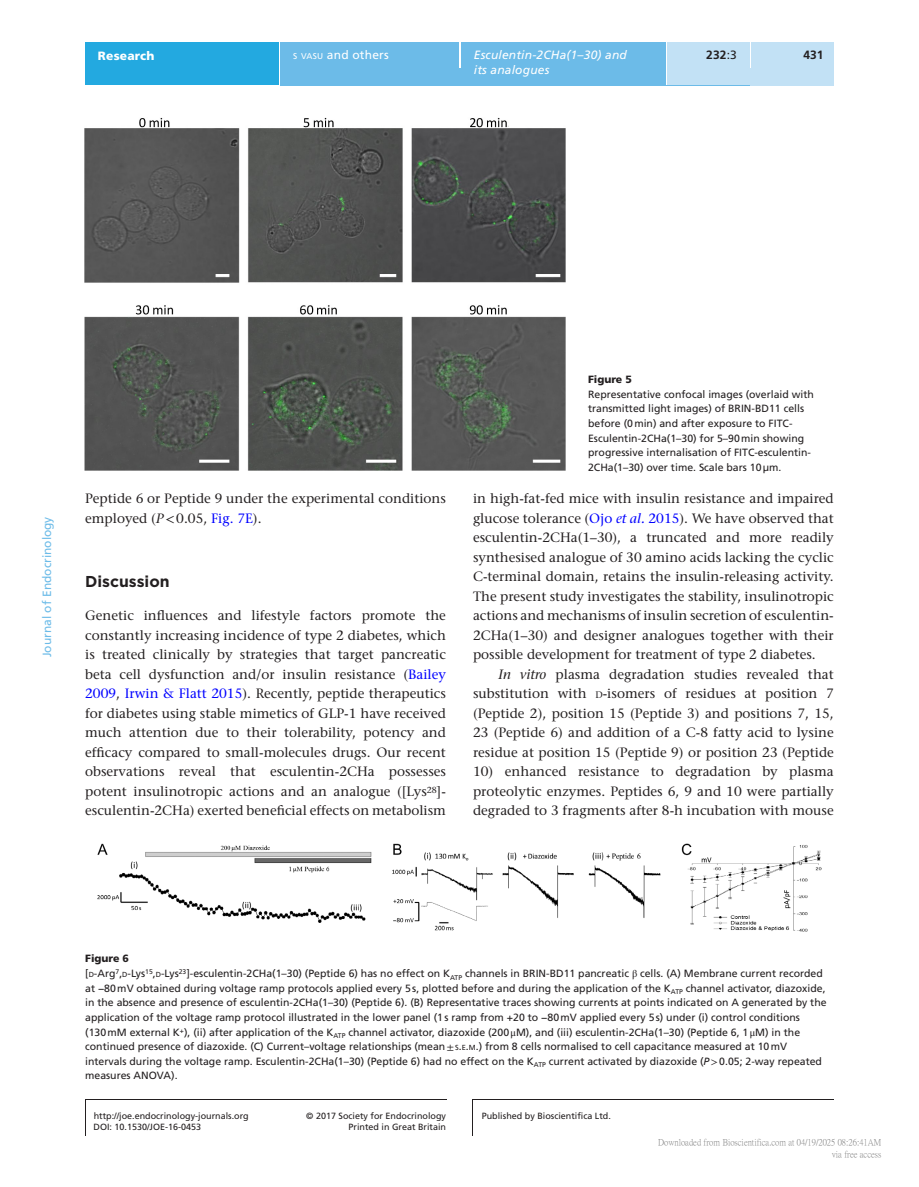
<style>
.page{position:relative;width:919px;height:1187px;background:#fff}
.page>*{position:absolute;margin:0;border:0;box-sizing:border-box;transform-origin:0 0}
.t1{font:700 15.75px "Gotham";color:#231f20}
.TXT{font:500 13.5px/19.5px "Stone Serif Std";color:#231f20;text-align:justify}
.TXI{font:500 13.5px/19.5px "Stone Serif Std";color:#231f20;text-align:justify}
.t2{font:italic 12px "Frutiger LT Std";letter-spacing:.015em;color:#fff}
.t3{font:12px "Frutiger LT Std";color:#6cbbe8}
.t4{font:12px "Frutiger LT Std";letter-spacing:.015em;color:#fff}
.t5{font:900 12px "Frutiger LT Std";letter-spacing:.015em;color:#fff}
.t6{font:700 12px "Frutiger LT Std";letter-spacing:.005em;color:#231f20}
.FC{font:10.5px/14.7px "Frutiger LT Std";color:#231f20}
.FC-2{font:900 10.5px "Frutiger LT Std";color:#231f20}
.t7{font:9px/11.2px "Frutiger LT Std";color:#231f20;text-align:right}
.t8{font:9px/12px "P Ming Li U";color:rgb(0 0 0/.5);text-align:right}
.s1{font-size:8.4px}
.s2{font-weight:400}
.s3{font-style:italic}
.s4{font-family:"STIX General";font-weight:400}
.s5{color:#00f}
.s6{font-style:italic;color:#00f}
.s7{font-size:9.45px}
.s8{font-size:7.35px}
.s9{font-family:"STIX General"}
.s10{font-style:inherit}
</style>
<div class="page">
<div style="left:85px;top:43px;width:194px;height:42px;background:#23a9e0"></div>
<div style="left:280px;top:51px;width:553px;height:34px;background:#6cbbe8"></div>
<div style="left:280px;top:43px;width:179px;height:8px;background:#6cbbe8"></div>
<hr style="left:459px;top:42px;width:2px;height:26px;background:#fff">
<div style="left:461px;top:43px;width:205px;height:42px;background:#6cbbe8"></div>
<hr style="left:666px;top:43px;width:1px;height:42px;background:#fff">
<div style="left:667px;top:43px;width:83px;height:42px;background:#c2e1f5"></div>
<div style="left:750px;top:68px;width:83px;height:17px;background:#c2e1f5"></div>
<svg style="left:750px;top:51px;width:1px;height:17px"></svg>
<div style="left:751px;top:42px;width:82px;height:26px;background:#c2e1f5"></div>
<hr style="left:85px;top:1099px;width:1px;height:36px;background:#231f20">
<hr style="left:472px;top:1099px;width:1px;height:36px;background:#231f20">
<hr style="left:85px;top:1099px;width:361px;height:1px;background:#231f20">
<hr style="left:472px;top:1099px;width:361px;height:1px;background:#231f20">
<img style="left:85px;top:117px;width:480px;height:354px">
<img style="left:98px;top:843px;width:723px;height:88px">
<p class="t5" style="left:98px;top:48px;width:58px">Research</p>
<p class="t4" style="left:293px;top:48px;width:97px"><span class="s1">S VASU</span> and others</p>
<p class="t2" style="left:474px;top:48px;width:155px">Esculentin-2CHa(1–30) and</p>
<p class="t6" style="left:803px;top:48px;width:22px">431</p>
<p class="t2" style="left:474px;top:63px;width:77px">its analogues</p>
<p class="t6" style="left:706px;top:48px;width:32px">232<span class="s2">:3</span></p>
<p class="t3" style="left:40px;top:657px;width:142px;rotate:-90deg">Journal of Endocrinology</p>
<p class="TXT" style="left:85px;top:489px;width:362px">Peptide 6 or Peptide 9 under the experimental conditions employed (<span class="s3">P</span><span class="s4">&lt;</span>0.05, <span class="s5">Fig. 7E</span>).</p>
<h1 class="t1" style="left:85px;top:570px;width:86px">Discussion</h1>
<p class="TXT" style="left:85px;top:606px;width:362px">Genetic influences and lifestyle factors promote the constantly increasing incidence of type 2 diabetes, which is treated clinically by strategies that target pancreatic beta cell dysfunction and/or insulin resistance (<span class="s5">Bailey 2009</span>, <span class="s5">Irwin &amp; Flatt 2015</span>). Recently, peptide therapeutics for diabetes using stable mimetics of GLP-1 have received much attention due to their tolerability, potency and efficacy compared to small-molecules drugs. Our recent observations reveal that esculentin-2CHa possesses potent insulinotropic actions and an analogue ([Lys<sup>28</sup>]- esculentin-2CHa) exerted beneficial effects on metabolism</p>
<p class="FC-2" style="left:588px;top:373px;width:45px">Figure 5</p>
<p class="FC" style="left:588px;top:386px;width:227px">Representative confocal images (overlaid with transmitted light images) of BRIN-BD11 cells before (0min) and after exposure to FITC-Esculentin-2CHa(1–30) for 5–90min showing progressive internalisation of FITC-esculentin-2CHa(1–30) over time. Scale bars 10µm.</p>
<p class="TXT" style="left:473px;top:489px;width:362px">in high-fat-fed mice with insulin resistance and impaired glucose tolerance (<span class="s5">Ojo</span> <span class="s6">et al.</span> <span class="s5">2015</span>). We have observed that esculentin-2CHa(1–30), a truncated and more readily synthesised analogue of 30 amino acids lacking the cyclic C-terminal domain, retains the insulin-releasing activity.<br>The present study investigates the stability, insulinotropic actions and mechanisms of insulin secretion of esculentin-2CHa(1–30) and designer analogues together with their possible development for treatment of type 2 diabetes.</p>
<p class="TXI" style="left:473px;top:664px;width:362px;text-indent:26px"><span class="s3">In vitro</span> plasma degradation studies revealed that substitution with <span class="s7">d</span>-isomers of residues at position 7 (Peptide 2), position 15 (Peptide 3) and positions 7, 15, 23 (Peptide 6) and addition of a C-8 fatty acid to lysine residue at position 15 (Peptide 9) or position 23 (Peptide</p>
<p class="TXI" style="left:473px;top:762px;width:362px">10) enhanced resistance to degradation by plasma proteolytic enzymes. Peptides 6, 9 and 10 were partially degraded to 3 fragments after 8-h incubation with mouse</p>
<p class="FC-2" style="left:85px;top:952px;width:45px">Figure 6</p>
<p class="FC" style="left:85px;top:965px;width:742px">[<span class="s8">D</span>-Arg<sup>7</sup>,<span class="s8">D</span>-Lys<sup>15</sup>,<span class="s8">D</span>-Lys<sup>23</sup>]-esculentin-2CHa(1–30) (Peptide 6) has no effect on K<sub>ATP</sub> channels in BRIN-BD11 pancreatic <span class="s9">β</span> cells. (A) Membrane current recorded at −80mV obtained during voltage ramp protocols applied every 5s, plotted before and during the application of the K<sub>ATP</sub> channel activator, diazoxide, in the absence and presence of esculentin-2CHa(1–30) (Peptide 6). (B) Representative traces showing currents at points indicated on A generated by the application of the voltage ramp protocol illustrated in the lower panel (1s ramp from +20 to −80mV applied every 5s) under (i) control conditions (130mM external K<sup>+</sup>), (ii) after application of the K<sub>ATP</sub> channel activator, diazoxide (200<span class="s9">μ</span>M), and (iii) esculentin-2CHa(1–30) (Peptide 6, 1<span class="s9">μ</span>M) in the continued presence of diazoxide. (C) Current–voltage relationships (mean<span class="s9">±</span> <span class="s8">S</span><span class="s10">.</span><span class="s8">E</span><span class="s10">.</span><span class="s8">M</span><span class="s10">.</span>) from 8 cells normalised to cell capacitance measured at 10mV intervals during the voltage ramp. Esculentin-2CHa(1–30) (Peptide 6) had no effect on the K<sub>ATP</sub> current activated by diazoxide (<span class="s3">P</span><span class="s9">&gt;</span>0.05; 2-way repeated measures ANOVA).</p>
<p class="t7" style="left:94px;top:1110px;width:157px">http://joe.endocrinology-journals.org</p>
<p class="t7" style="left:306px;top:1110px;width:141px">© 2017 Society for Endocrinology<br>Printed in Great Britain</p>
<p class="t7" style="left:482px;top:1110px;width:131px">Published by Bioscientifica Ltd.</p>
<p class="t7" style="left:93px;top:1121px;width:109px">DOI: 10.1530/JOE-16-0453</p>
<p class="t8" style="left:658px;top:1136px;width:225px">Downloaded from Bioscientifica.com at 04/19/2025 08:26:41AM via free access</p>
</div>
